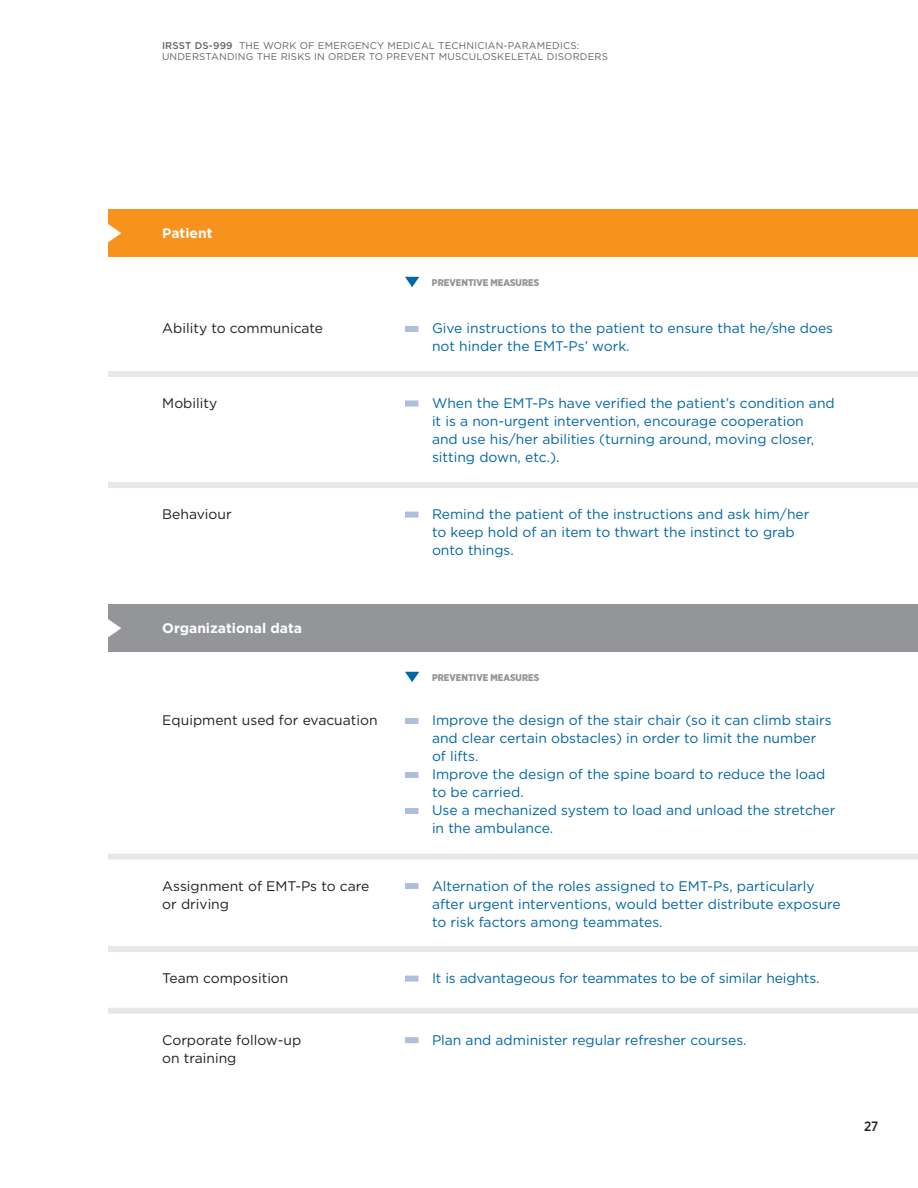
<style>
.page{position:relative;width:918px;height:1188px;background:#fff}
.page>*{position:absolute;margin:0;border:0;box-sizing:border-box;transform-origin:0 0}
.t1{font:13.8px/18px "Gotham HTF";color:#0166a5}
.t2{font:13.8px/18px "Gotham HTF";color:#231f20}
.t3{font:700 13.8px "Gotham HTF";color:#fff}
.t4{font:500 13.5px "Gotham Narrow";color:#231f20}
.t5{font:9.75px/11.7px "Gotham HTF";letter-spacing:.02em;color:#636366}
.t6{font:900 9.75px "Gotham Narrow";color:#939598}
.s1{font-weight:500}
</style>
<div class="page">
<div style="left:405px;top:326px;width:13px;height:6px;background:#aebfdc"></div>
<div style="left:405px;top:401px;width:13px;height:6px;background:#aebfdc"></div>
<div style="left:405px;top:512px;width:13px;height:6px;background:#aebfdc"></div>
<div style="left:108px;top:210px;width:810px;height:47px;background:#f7931d"></div>
<svg style="left:108px;top:224px;width:13px;height:19px"></svg>
<div style="left:108px;top:371px;width:810px;height:6px;background:#e6e7e9"></div>
<div style="left:108px;top:482px;width:810px;height:6px;background:#e6e7e9"></div>
<div style="left:405px;top:718px;width:13px;height:6px;background:#aebfdc"></div>
<div style="left:405px;top:772px;width:13px;height:6px;background:#aebfdc"></div>
<div style="left:405px;top:808px;width:13px;height:6px;background:#aebfdc"></div>
<div style="left:405px;top:883px;width:13px;height:6px;background:#aebfdc"></div>
<div style="left:405px;top:976px;width:13px;height:6px;background:#aebfdc"></div>
<div style="left:405px;top:1037px;width:13px;height:6px;background:#aebfdc"></div>
<div style="left:108px;top:605px;width:810px;height:47px;background:#939598"></div>
<svg style="left:108px;top:619px;width:13px;height:19px"></svg>
<div style="left:108px;top:854px;width:810px;height:6px;background:#e6e7e9"></div>
<div style="left:108px;top:946px;width:810px;height:6px;background:#e6e7e9"></div>
<div style="left:108px;top:1008px;width:810px;height:6px;background:#e6e7e9"></div>
<svg style="left:405px;top:277px;width:14px;height:10px"></svg>
<svg style="left:405px;top:672px;width:14px;height:10px"></svg>
<p class="t5" style="left:162px;top:39px;width:448px"><span class="s1">IRSST DS-999</span> THE WORK OF EMERGENCY MEDICAL TECHNICIAN-PARAMEDICS:<br>UNDERSTANDING THE RISKS IN ORDER TO PREVENT MUSCULOSKELETAL DISORDERS</p>
<p class="t3" style="left:162px;top:226px;width:52px">Patient</p>
<p class="t6" style="left:432px;top:276px;width:109px">PREVENTIVE MEASURES</p>
<p class="t2" style="left:162px;top:319px;width:162px">Ability to communicate</p>
<p class="t1" style="left:432px;top:319px;width:403px">Give instructions to the patient to ensure that he/she does not hinder the EMT-Ps’ work.</p>
<p class="t2" style="left:162px;top:394px;width:56px">Mobility</p>
<p class="t1" style="left:432px;top:394px;width:404px">When the EMT-Ps have verified the patient’s condition and it is a non-urgent intervention, encourage cooperation<br>and use his/her abilities (turning around, moving closer, sitting down, etc.).</p>
<p class="t2" style="left:162px;top:505px;width:71px">Behaviour</p>
<p class="t1" style="left:432px;top:505px;width:379px">Remind the patient of the instructions and ask him/her to keep hold of an item to thwart the instinct to grab onto things.</p>
<p class="t3" style="left:162px;top:621px;width:141px">Organizational data</p>
<p class="t6" style="left:432px;top:671px;width:109px">PREVENTIVE MEASURES</p>
<p class="t2" style="left:162px;top:711px;width:217px">Equipment used for evacuation</p>
<p class="t1" style="left:432px;top:711px;width:405px">Improve the design of the stair chair (so it can climb stairs and clear certain obstacles) in order to limit the number<br>of lifts.<br>Improve the design of the spine board to reduce the load to be carried.<br>Use a mechanized system to load and unload the stretcher in the ambulance.</p>
<p class="t2" style="left:162px;top:877px;width:209px">Assignment of EMT-Ps to care or driving</p>
<p class="t1" style="left:432px;top:876px;width:410px">Alternation of the roles assigned to EMT-Ps, particularly after urgent interventions, would better distribute exposure to risk factors among teammates.</p>
<p class="t2" style="left:162px;top:969px;width:128px">Team composition</p>
<p class="t1" style="left:432px;top:969px;width:389px">It is advantageous for teammates to be of similar heights.</p>
<p class="t2" style="left:162px;top:1031px;width:140px">Corporate follow-up on training</p>
<p class="t1" style="left:432px;top:1031px;width:316px">Plan and administer regular refresher courses.</p>
<p class="t4" style="left:864px;top:1118px;width:16px">27</p>
</div>
